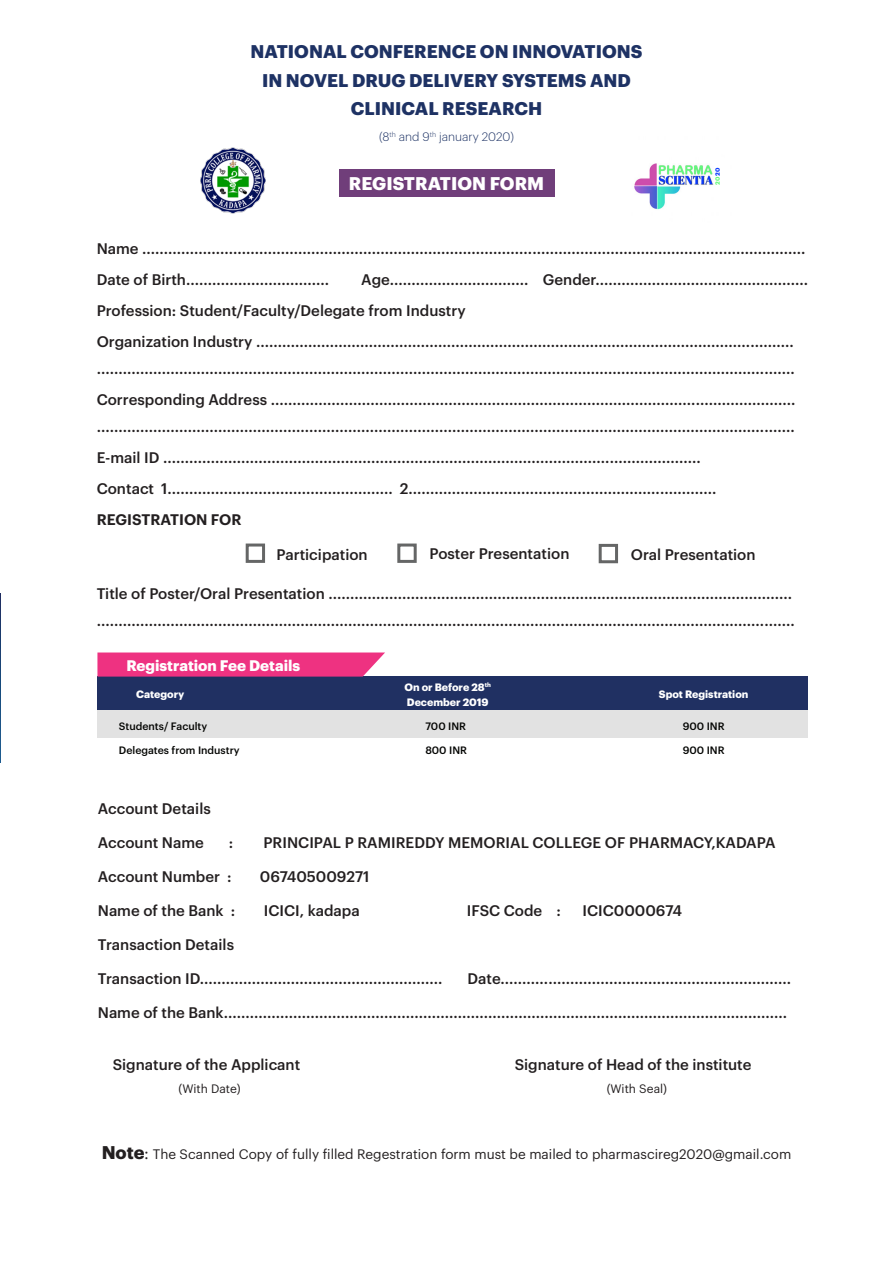
<style>
.page{position:relative;width:893px;height:1263px;background:#fff}
.page>*{position:absolute;margin:0;border:0;box-sizing:border-box;transform-origin:0 0}
.t1{font:700 18px/28.5px "Graphik";color:#1e3264;text-align:center}
.t2{font:700 18px "Graphik";color:#fff}
.t3{font:500 15px/27px "Graphik";color:#231f20}
.t4{font:700 15px "Graphik";color:#fff}
.t5{font:600 15px "Graphik";color:#231f20}
.t6{font:13.5px "Graphik";color:#231f20}
.t7{font:300 12px "Graphik";color:#1e3365}
.t8{font:12px "Graphik";color:#231f20}
.t9{font:500 10.5px "Graphik";color:#040503}
.t10{font:700 10.5px "Graphik";color:#fff}
.t11{font:700 6px "Graphik";color:#68fa7b}
.s1{color:#0c3bfd}
.s2{font-weight:700;font-size:18px}
.s3{font-family:"Minion Pro";font-size:18px}
</style>
<div class="page">
<svg style="left:0;top:593px;width:1px;height:170px"></svg>
<img style="left:634px;top:163px;width:80px;height:47px">
<div style="left:339px;top:169px;width:215px;height:28px;background:#703e7a"></div>
<img style="left:200px;top:148px;width:65px;height:65px">
<div style="left:246px;top:543px;width:19px;height:20px;border:3px solid #656666"></div>
<div style="left:397px;top:543px;width:20px;height:20px;border:3px solid #656666"></div>
<div style="left:599px;top:544px;width:19px;height:19px;border:3px solid #656666"></div>
<div style="left:97px;top:677px;width:711px;height:34px;background:#203062"></div>
<div style="left:97px;top:711px;width:711px;height:27px;background:#e2e2e2"></div>
<svg style="left:97px;top:652px;width:288px;height:25px;background:#eb3d87"></svg>
<p class="t1" style="left:251px;top:36px;width:393px">NATIONAL CONFERENCE ON INNOVATIONS<br>IN NOVEL DRUG DELIVERY SYSTEMS AND<br>CLINICAL RESEARCH</p>
<p class="t7" style="left:379px;top:128px;width:136px">(8<sup>th</sup> and 9<sup>th</sup> january 2020)</p>
<p class="t2" style="left:349px;top:170px;width:197px">REGISTRATION FORM</p>
<p class="t11" style="left:713px;top:185px;width:19px;rotate:-90deg">20<span class="s1">20</span></p>
<p class="t3" style="left:97px;top:233px;width:710px">Name .........................................................................................................................................................</p>
<p class="t3" style="left:97px;top:264px;width:234px">Date of Birth.................................</p>
<p class="t3" style="left:361px;top:264px;width:448px">Age................................ Gender.................................................</p>
<p class="t3" style="left:97px;top:295px;width:370px">Profession: Student/Faculty/Delegate from Industry</p>
<p class="t3" style="left:97px;top:326px;width:699px">Organization Industry ............................................................................................................................ .................................................................................................................................................................</p>
<p class="t3" style="left:97px;top:384px;width:700px">Corresponding Address ......................................................................................................................... .................................................................................................................................................................</p>
<p class="t3" style="left:97px;top:442px;width:605px">E-mail ID ............................................................................................................................</p>
<p class="t3" style="left:97px;top:473px;width:621px">Contact 1.................................................... 2.......................................................................</p>
<p class="t5" style="left:97px;top:508px;width:146px">REGISTRATION FOR</p>
<p class="t3" style="left:276px;top:539px;width:93px">Participation</p>
<p class="t3" style="left:429px;top:539px;width:142px">Poster Presentation</p>
<p class="t3" style="left:631px;top:539px;width:126px">Oral Presentation</p>
<p class="t3" style="left:97px;top:578px;width:699px">Title of Poster/Oral Presentation ........................................................................................................... .................................................................................................................................................................</p>
<p class="t4" style="left:126px;top:654px;width:175px">Registration Fee Details</p>
<p class="t10" style="left:404px;top:679px;width:88px">On or Before 28<sup>th</sup></p>
<p class="t10" style="left:407px;top:694px;width:83px">December 2019</p>
<p class="t10" style="left:136px;top:686px;width:50px">Category</p>
<p class="t10" style="left:659px;top:686px;width:91px">Spot Registration</p>
<p class="t9" style="left:119px;top:718px;width:90px">Students/ Faculty</p>
<p class="t9" style="left:425px;top:718px;width:42px">700 INR</p>
<p class="t9" style="left:683px;top:718px;width:43px">900 INR</p>
<p class="t9" style="left:119px;top:742px;width:122px">Delegates from Industry</p>
<p class="t9" style="left:425px;top:742px;width:43px">800 INR</p>
<p class="t9" style="left:683px;top:742px;width:43px">900 INR</p>
<p class="t3" style="left:98px;top:794px;width:114px">Account Details</p>
<p class="t3" style="left:98px;top:828px;width:107px">Account Name</p>
<p class="t3" style="left:229px;top:828px;width:6px">:</p>
<p class="t3" style="left:263px;top:828px;width:514px">PRINCIPAL P RAMIREDDY MEMORIAL COLLEGE OF PHARMACY,KADAPA</p>
<p class="t3" style="left:98px;top:862px;width:135px">Account Number :</p>
<p class="t3" style="left:260px;top:862px;width:111px">067405009271</p>
<p class="t3" style="left:98px;top:896px;width:139px">Name of the Bank :</p>
<p class="t3" style="left:264px;top:896px;width:97px">ICICI, kadapa</p>
<p class="t3" style="left:467px;top:896px;width:96px">IFSC Code :</p>
<p class="t3" style="left:582px;top:896px;width:101px">ICIC0000674</p>
<p class="t3" style="left:98px;top:929px;width:138px">Transaction Details</p>
<p class="t3" style="left:98px;top:963px;width:346px">Transaction ID........................................................</p>
<p class="t3" style="left:467px;top:963px;width:325px">Date...................................................................</p>
<p class="t3" style="left:98px;top:997px;width:691px">Name of the Bank..................................................................................................................................</p>
<p class="t3" style="left:113px;top:1050px;width:189px">Signature of the Applicant</p>
<p class="t3" style="left:515px;top:1050px;width:238px">Signature of Head of the institute</p>
<p class="t8" style="left:179px;top:1079px;width:64px">(With Date)</p>
<p class="t8" style="left:607px;top:1079px;width:62px">(With Seal)</p>
<p class="t6" style="left:102px;top:1144px;width:691px"><span class="s2">Note</span><span class="s3">:</span> The Scanned Copy of fully filled Regestration form must be mailed to pharmascireg2020@gmail.com</p>
</div>
